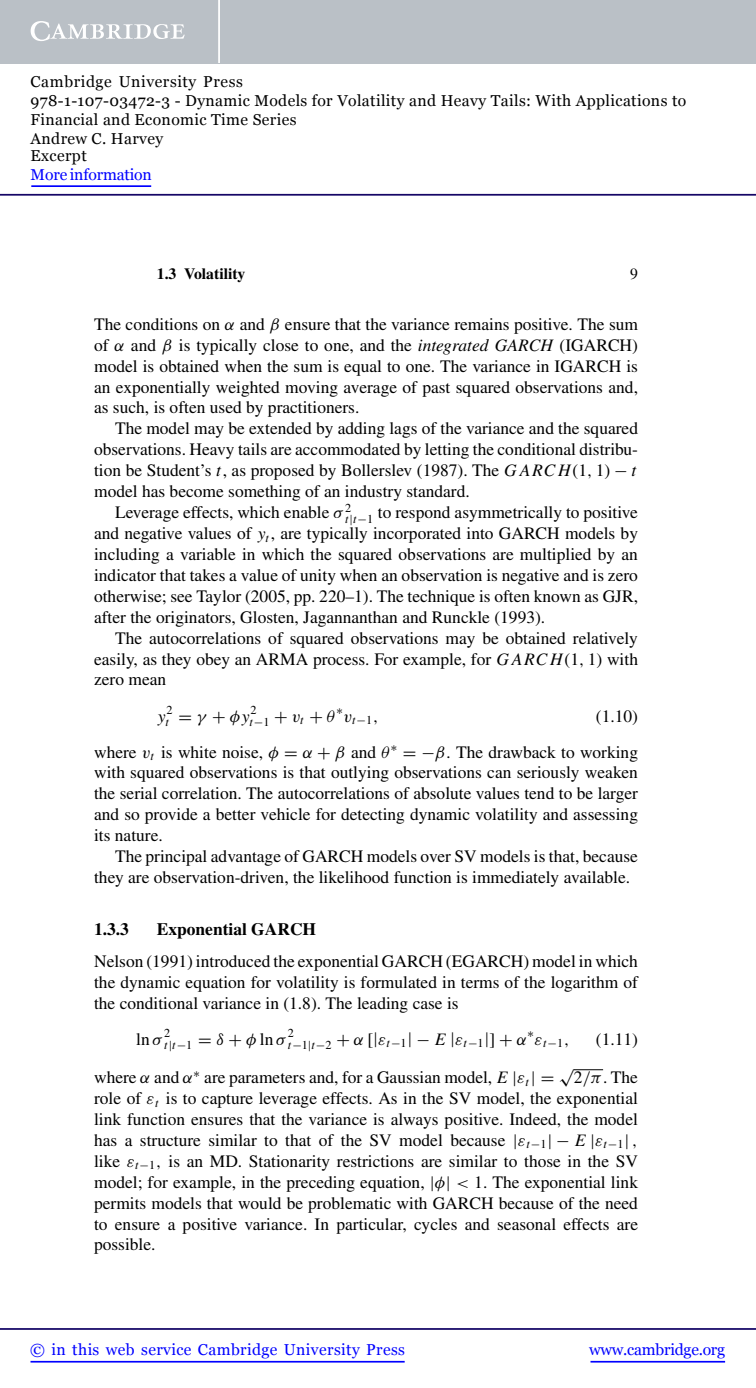
<style>
.page{position:relative;width:756px;height:1388px;background:#fff}
.page>*{position:absolute;margin:0;border:0;box-sizing:border-box;transform-origin:0 0}
.t1{font:17.5px/21px "Times";color:#000;text-align:justify}
.t2{font:17.5px "MTMI";color:#000}
.t3{font:700 17.5px "Times";color:#000}
.t4{font:17.5px "MTSY";color:#000}
.t5{font:15.75px/18.6px "Georgia";letter-spacing:.025em;color:#000}
.t6{font:15.75px "Georgia";letter-spacing:.025em;color:#00f}
.t7{font:15.75px "Georgia";letter-spacing:-.015em;color:#00f}
.t8{font:15.75px "Georgia";letter-spacing:-.01em;color:#00f}
.t9{font:700 15.75px "Times";color:#000}
.t10{font:15.75px "Times";color:#000}
.t11{font:12.25px "MTSY";color:#000}
.s1{font-family:"MTMI"}
.s2{font-style:italic}
.s3{font-family:"MTSY"}
.s4{font-family:"Times"}
</style>
<div class="page">
<svg style="left:574px;top:1069px;width:29px;height:1px"></svg>
<hr style="left:591px;top:1361px;width:134px;height:1px;background:#00f">
<hr style="left:0;top:1328px;width:756px;height:2px;background:#150666">
<hr style="left:31px;top:1361px;width:374px;height:1px;background:#00f">
<div style="left:0;top:0;width:756px;height:63px;background:#bac0c6"></div>
<svg style="left:31px;top:21px;width:154px;height:20px"></svg>
<hr style="left:218px;top:0;width:2px;height:63px;background:#fff">
<hr style="left:0;top:194px;width:756px;height:2px;background:#150666">
<hr style="left:31px;top:185px;width:120px;height:2px;background:#00f">
<p class="t5" style="left:31px;top:72px;width:657px">Cambridge University Press<br>978-1-107-03472-3 - Dynamic Models for Volatility and Heavy Tails: With Applications to Financial and Economic Time Series<br>Andrew C. Harvey<br>Excerpt</p>
<p class="t8" style="left:31px;top:166px;width:123px">More information</p>
<p class="t9" style="left:157px;top:268px;width:90px">1.3 Volatility</p>
<p class="t10" style="left:630px;top:268px;width:9px">9</p>
<p class="t1" style="left:94px;top:315px;width:545px">The conditions on <span class="s1">α</span> and <span class="s1">β</span> ensure that the variance remains positive. The sum of <span class="s1">α</span> and <span class="s1">β</span> is typically close to one, and the <span class="s2">integrated GARCH</span> (IGARCH) model is obtained when the sum is equal to one. The variance in IGARCH is an exponentially weighted moving average of past squared observations and, as such, is often used by practitioners.</p>
<p class="t1" style="left:115px;top:420px;width:525px">The model may be extended by adding lags of the variance and the squared</p>
<p class="t1" style="left:94px;top:441px;width:546px">observations. Heavy tails are accommodated by letting the conditional distribu-</p>
<p class="t1" style="left:94px;top:461px;width:544px">tion be Student’s <span class="s1">t</span>, as proposed by Bollerslev (1987). The <span class="s1">GARCH</span>(1<span class="s1">,</span> 1) <span class="s3">−</span> <span class="s1">t</span></p>
<p class="t1" style="left:94px;top:482px;width:377px">model has become something of an industry standard.</p>
<p class="t1" style="left:115px;top:503px;width:238px">Leverage effects, which enable <span class="s1">σ</span> <sup>2</sup></p>
<p class="t1" style="left:94px;top:503px;width:545px;text-indent:251px"><sub>t</sub><sub>|</sub><sub>t</sub><sub>−</sub><sub>1</sub> to respond asymmetrically to positive and negative values of <span class="s1">y</span><sub>t</sub> , are typically incorporated into GARCH models by including a variable in which the squared observations are multiplied by an indicator that takes a value of unity when an observation is negative and is zero otherwise; see Taylor (2005, pp. 220–1). The technique is often known as GJR, after the originators, Glosten, Jagannanthan and Runckle (1993).</p>
<p class="t1" style="left:94px;top:629px;width:545px;text-indent:21px">The autocorrelations of squared observations may be obtained relatively easily, as they obey an ARMA process. For example, for <span class="s1">GARCH</span>(1<span class="s1">,</span> 1) with zero mean</p>
<p class="t2" style="left:157px;top:709px;width:17px">y<sup>2</sup></p>
<p class="t2" style="left:166px;top:709px;width:92px"><sub>t</sub> <span class="s3">=</span>γ <span class="s3">+</span>φy<sup>2</sup></p>
<p class="t2" style="left:249px;top:709px;width:131px"><sub>t</sub><sub>−</sub><sub>1</sub> <span class="s3">+</span> v<sub>t</sub> <span class="s3">+</span> θ<sup>∗</sup>v<sub>t</sub><sub>−</sub><sub>1</sub>,</p>
<p class="t1" style="left:94px;top:699px;width:545px;line-height:36.1px;text-align:right">(1.10)<br>where <span class="s1">v</span><sub>t</sub> is white noise, <span class="s1">φ</span> <span class="s3">=</span> <span class="s1">α</span> <span class="s3">+</span> <span class="s1">β</span> and <span class="s1">θ</span> <sup>∗</sup> <span class="s3">= −</span><span class="s1">β.</span> The drawback to working</p>
<p class="t1" style="left:94px;top:764px;width:545px">with squared observations is that outlying observations can seriously weaken the serial correlation. The autocorrelations of absolute values tend to be larger and so provide a better vehicle for detecting dynamic volatility and assessing its nature.</p>
<p class="t1" style="left:94px;top:847px;width:545px;text-indent:21px">The principal advantage of GARCH models over SV models is that, because they are observation-driven, the likelihood function is immediately available.</p>
<p class="t3" style="left:94px;top:923px;width:36px">1.3.3</p>
<p class="t3" style="left:157px;top:923px;width:161px">Exponential GARCH</p>
<p class="t1" style="left:94px;top:952px;width:545px">Nelson (1991) introduced the exponential GARCH (EGARCH) model in which the dynamic equation for volatility is formulated in terms of the logarithm of the conditional variance in (1.8). The leading case is</p>
<p class="t1" style="left:136px;top:1030px;width:36px">ln<span class="s1">σ</span><sup>2</sup></p>
<p class="t2" style="left:164px;top:1032px;width:131px"><sub>t</sub><sub>|</sub><sub>t</sub><sub>−</sub><sub>1</sub> <span class="s3">=</span>δ<span class="s3">+</span>φ<span class="s4">ln</span>σ<sup>2</sup></p>
<p class="t11" style="left:288px;top:1037px;width:283px"><span class="s1">t</span>−<span class="s4">1</span>|<span class="s1">t</span>−<span class="s4">2</span> <sup>+</sup> <sup>α</sup> <sup>[</sup><sup>|</sup><sup>ε</sup><span class="s1">t</span>−<span class="s4">1</span><sup>|</sup> <sup>−</sup> <sup>E</sup> <sup>|</sup><sup>ε</sup><span class="s1">t</span>−<span class="s4">1</span><sup>|</sup><sup>]</sup> <sup>+</sup> <sup>α</sup>∗<sup>ε</sup><span class="s1">t</span>−<span class="s4">1</span><sup>,</sup></p>
<p class="t1" style="left:596px;top:1030px;width:44px">(1.11)</p>
<p class="t1" style="left:94px;top:1068px;width:462px">where <span class="s1">α</span> and <span class="s1">α</span><sup>∗</sup> are parameters and, for a Gaussian model, <span class="s1">E</span> <span class="s3">|</span><span class="s1">ε</span><sub>t</sub> <span class="s3">| =</span></p>
<p class="t4" style="left:559px;top:1056px;width:16px">√</p>
<p class="t1" style="left:94px;top:1068px;width:545px;text-indent:480px">2<span class="s1">/π</span>. The role of <span class="s1">ε</span><sub>t</sub> is to capture leverage effects. As in the SV model, the exponential link function ensures that the variance is always positive. Indeed, the model has a structure similar to that of the SV model because <span class="s3">|</span><span class="s1">ε</span><sub>t</sub><sub>−</sub><sub>1</sub><span class="s3">| −</span> <span class="s1">E</span> <span class="s3">|</span><span class="s1">ε</span><sub>t</sub><sub>−</sub><sub>1</sub><span class="s3">|</span> <span class="s1">, </span>like <span class="s1">ε</span><sub>t</sub><sub>−</sub><sub>1</sub><span class="s1">,</span> is an MD. Stationarity restrictions are similar to those in the SV model; for example, in the preceding equation, <span class="s3">|</span><span class="s1">φ</span><span class="s3">|</span> <span class="s1">&lt;</span> 1. The exponential link permits models that would be problematic with GARCH because of the need to ensure a positive variance. In particular, cycles and seasonal effects are possible.</p>
<p class="t6" style="left:30px;top:1340px;width:376px">© in this web service Cambridge University Press</p>
<p class="t7" style="left:589px;top:1340px;width:137px">www.cambridge.org</p>
</div>
